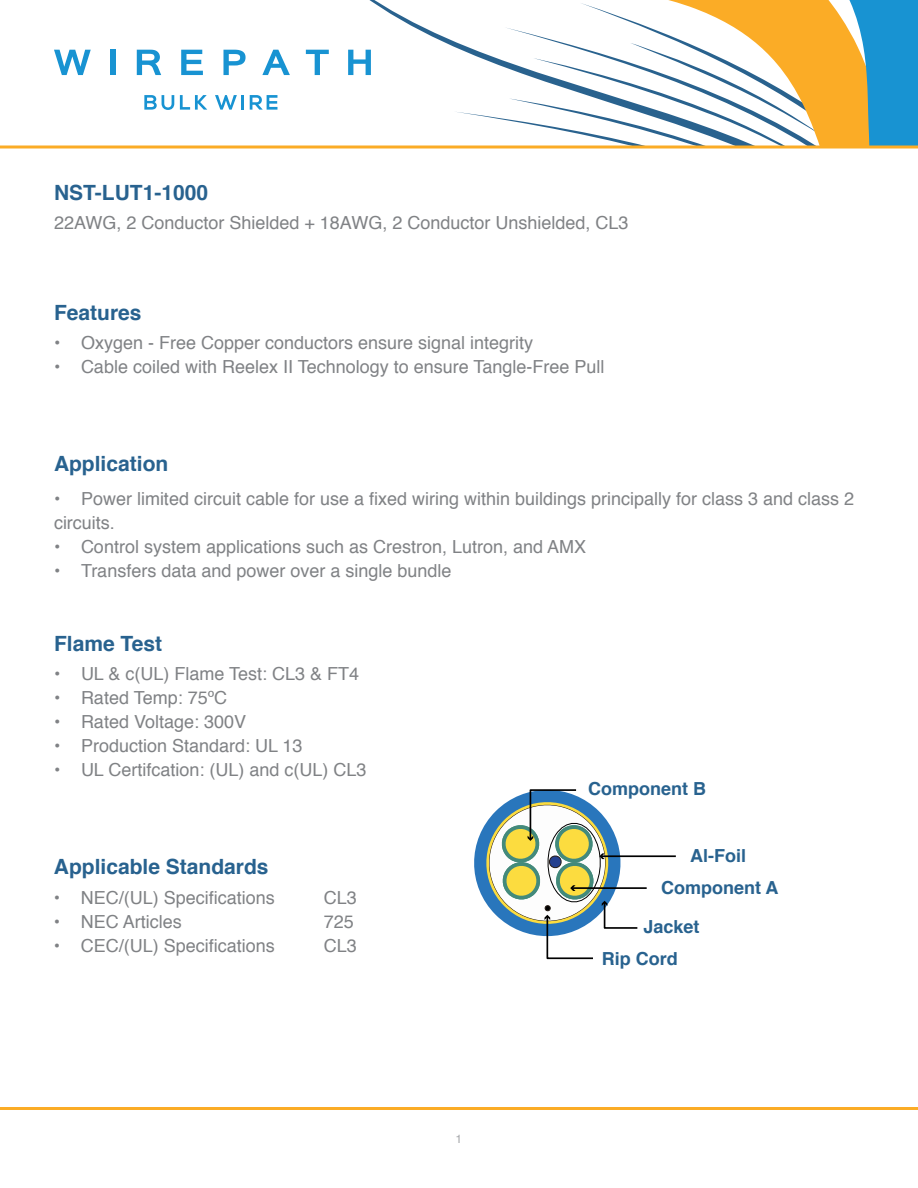
<style>
.page{position:relative;width:918px;height:1188px;background:#fff}
.page>*{position:absolute;margin:0;border:0;box-sizing:border-box;transform-origin:0 0}
.t1{font:700 21px "Helvetica";color:#28628f}
.t2{font:18px/24px "Helvetica";color:#808285}
.t3{font:700 18px "Helvetica";color:#28628f}
.t4{font:12px "Helvetica";color:#a9abae}
</style>
<div class="page">
<svg style="left:243px;top:0;width:243px;height:146px"></svg>
<svg style="left:486px;top:0;width:432px;height:146px"></svg>
<hr style="left:0;top:146px;width:918px;height:2px;background:#fbac26">
<hr style="left:0;top:1107px;width:918px;height:3px;background:#fbac26">
<svg style="left:144px;top:95px;width:30px;height:15px"></svg>
<svg style="left:180px;top:95px;width:27px;height:15px"></svg>
<svg style="left:215px;top:95px;width:22px;height:15px"></svg>
<hr style="left:241px;top:95px;width:3px;height:15px;background:#1893d2">
<svg style="left:250px;top:95px;width:27px;height:15px"></svg>
<svg style="left:54px;top:50px;width:37px;height:25px"></svg>
<div style="left:110px;top:50px;width:5px;height:25px;background:#1893d2"></div>
<svg style="left:137px;top:50px;width:24px;height:25px"></svg>
<svg style="left:181px;top:50px;width:22px;height:25px"></svg>
<svg style="left:223px;top:50px;width:23px;height:25px"></svg>
<svg style="left:262px;top:50px;width:28px;height:25px"></svg>
<svg style="left:306px;top:50px;width:23px;height:25px"></svg>
<svg style="left:348px;top:50px;width:23px;height:25px"></svg>
<hr style="left:572px;top:887px;width:75px;height:2px;background:#000">
<hr style="left:602px;top:855px;width:74px;height:2px;background:#000">
<svg style="left:474px;top:789px;width:165px;height:171px"></svg>
<p class="t1" style="left:54px;top:175px;width:156px">NST-LUT1-1000</p>
<p class="t2" style="left:54px;top:211px;width:576px">22AWG, 2 Conductor Shielded + 18AWG, 2 Conductor Unshielded, CL3</p>
<p class="t1" style="left:54px;top:296px;width:89px">Features</p>
<p class="t2" style="left:54px;top:332px;width:481px">• Oxygen - Free Copper conductors ensure signal integrity</p>
<p class="t2" style="left:54px;top:356px;width:552px">• Cable coiled with Reelex II Technology to ensure Tangle-Free Pull</p>
<p class="t1" style="left:54px;top:447px;width:116px">Application</p>
<p class="t2" style="left:54px;top:488px;width:802px">• Power limited circuit cable for use a fixed wiring within buildings principally for class 3 and class 2 circuits.</p>
<p class="t2" style="left:54px;top:536px;width:534px">• Control system applications such as Crestron, Lutron, and AMX</p>
<p class="t2" style="left:54px;top:560px;width:399px">• Transfers data and power over a single bundle</p>
<p class="t1" style="left:54px;top:627px;width:110px">Flame Test</p>
<p class="t2" style="left:54px;top:663px;width:307px">• UL &amp; c(UL) Flame Test: CL3 &amp; FT4</p>
<p class="t2" style="left:54px;top:687px;width:175px">• Rated Temp: 75ºC</p>
<p class="t2" style="left:54px;top:711px;width:194px">• Rated Voltage: 300V</p>
<p class="t2" style="left:54px;top:735px;width:250px">• Production Standard: UL 13</p>
<p class="t2" style="left:54px;top:759px;width:314px">• UL Certifcation: (UL) and c(UL) CL3</p>
<p class="t1" style="left:54px;top:850px;width:216px">Applicable Standards</p>
<p class="t2" style="left:54px;top:886px;width:223px">• NEC/(UL) Specifications</p>
<p class="t2" style="left:324px;top:886px;width:35px">CL3</p>
<p class="t2" style="left:54px;top:910px;width:130px">• NEC Articles</p>
<p class="t2" style="left:324px;top:910px;width:32px">725</p>
<p class="t2" style="left:54px;top:934px;width:223px">• CEC/(UL) Specifications</p>
<p class="t2" style="left:324px;top:934px;width:35px">CL3</p>
<p class="t4" style="left:456px;top:1130px;width:8px">1</p>
<p class="t3" style="left:588px;top:774px;width:119px">Component B</p>
<p class="t3" style="left:690px;top:841px;width:57px">Al-Foil</p>
<p class="t3" style="left:661px;top:873px;width:119px">Component A</p>
<p class="t3" style="left:644px;top:912px;width:58px">Jacket</p>
<p class="t3" style="left:602px;top:944px;width:77px">Rip Cord</p>
</div>
